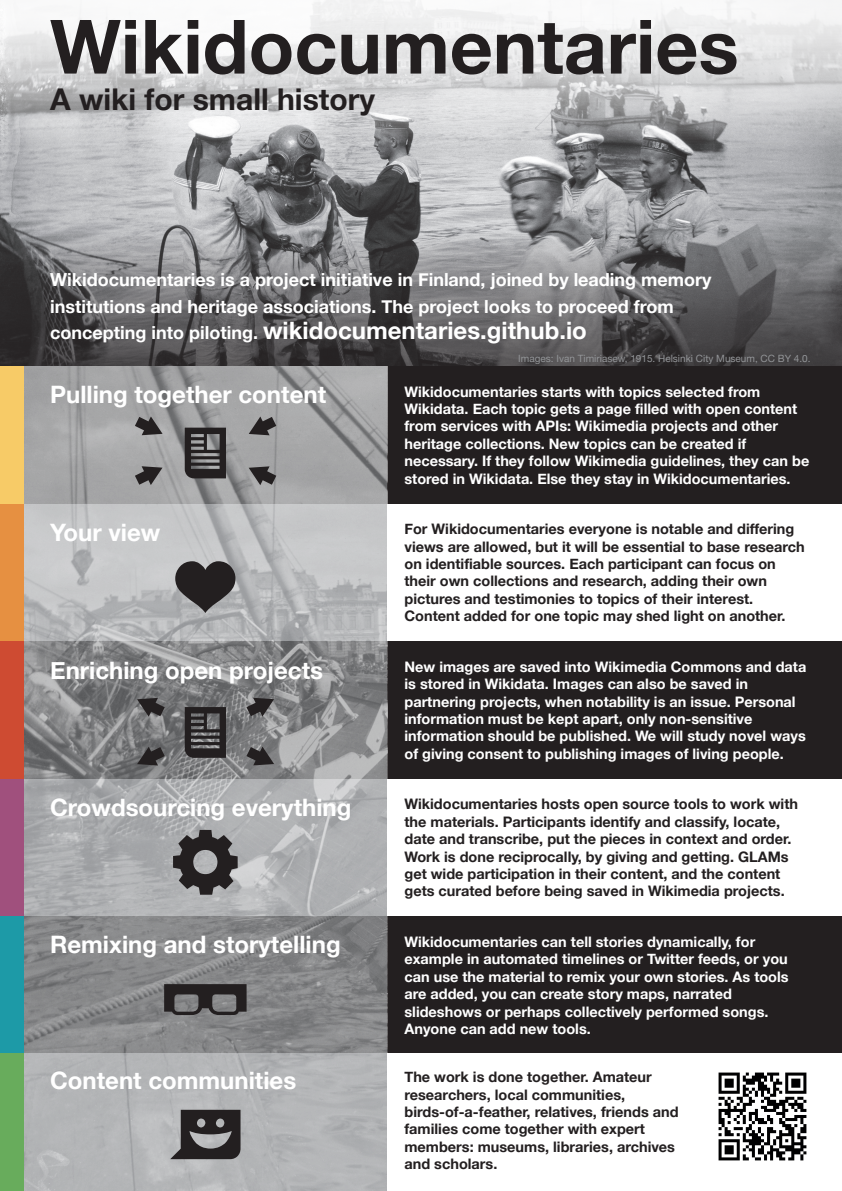
<style>
.page{position:relative;width:842px;height:1191px;background:#fff}
.page>*{position:absolute;margin:0;border:0;box-sizing:border-box;transform-origin:0 0}
.t1{font:700 75px "Helvetica Neue";color:#231f20}
.t2{font:700 30px "Helvetica Neue";color:#231f20}
.t3{font:700 24px "Helvetica Neue";color:#fff}
.t4{font:700 18px/26.5px "Helvetica Neue";color:#fff}
.t5{font:700 14.5px/17.4px "Helvetica Neue";color:#fff}
.t6{font:700 14.5px/17.4px "Helvetica Neue";color:#231f20}
.t7{font:10px "Helvetica Neue";color:#939598}
.s1{font-size:18px}
</style>
<div class="page">
<svg style="left:0;top:0;width:842px;height:366px;background:#a0a0a2"></svg>
<div style="left:0;top:366px;width:24px;height:138px;background:#f7cb67"></div>
<div style="left:0;top:504px;width:24px;height:137px;background:#e69041"></div>
<div style="left:0;top:641px;width:24px;height:138px;background:#ce4b32"></div>
<div style="left:0;top:779px;width:24px;height:137px;background:#a0507d"></div>
<div style="left:0;top:916px;width:24px;height:138px;background:#1d9aa7"></div>
<div style="left:0;top:1053px;width:24px;height:138px;background:#68ac5c"></div>
<div style="left:387px;top:366px;width:455px;height:138px;background:#231f20"></div>
<div style="left:387px;top:641px;width:455px;height:138px;background:#231f20"></div>
<div style="left:387px;top:916px;width:455px;height:138px;background:#231f20"></div>
<div style="left:387px;top:1053px;width:455px;height:138px;background:#fff"></div>
<img style="left:24px;top:366px;width:363px;height:825px">
<img style="left:718px;top:1072px;width:89px;height:89px">
<svg style="left:164px;top:984px;width:83px;height:31px;background:#474546"></svg>
<svg style="left:175px;top:561px;width:60px;height:52px;background:#525051"></svg>
<svg style="left:170px;top:1109px;width:70px;height:50px;background:#525051"></svg>
<svg style="left:185px;top:427px;width:41px;height:51px;background:#464344"></svg>
<svg style="left:173px;top:830px;width:65px;height:64px;background:#605e60"></svg>
<svg style="left:249px;top:408px;width:38px;height:32px"></svg>
<svg style="left:249px;top:461px;width:38px;height:32px"></svg>
<svg style="left:124px;top:408px;width:39px;height:32px"></svg>
<svg style="left:124px;top:461px;width:38px;height:32px"></svg>
<svg style="left:185px;top:707px;width:41px;height:51px;background:#3e3c3d"></svg>
<svg style="left:137px;top:738px;width:39px;height:33px"></svg>
<svg style="left:137px;top:692px;width:39px;height:33px"></svg>
<svg style="left:235px;top:738px;width:39px;height:33px"></svg>
<svg style="left:235px;top:692px;width:39px;height:33px"></svg>
<h1 class="t1" style="left:50px;top:-12px;width:690px">Wikidocumentaries</h1>
<h2 class="t2" style="left:50px;top:75px;width:326px">A wiki for small history</h2>
<p class="t4" style="left:50px;top:267px;width:663px">Wikidocumentaries is a project initiative in Finland, joined by leading memory institutions and heritage associations. The project looks to proceed from</p>
<h3 class="t3" style="left:50px;top:312px;width:538px"><span class="s1">concepting into piloting.</span> wikidocumentaries.github.io</h3>
<h3 class="t3" style="left:50px;top:376px;width:277px">Pulling together content</h3>
<h3 class="t3" style="left:50px;top:513px;width:112px">Your view</h3>
<h3 class="t3" style="left:50px;top:651px;width:274px">Enriching open projects</h3>
<h3 class="t3" style="left:50px;top:788px;width:303px">Crowdsourcing everything</h3>
<h3 class="t3" style="left:50px;top:925px;width:292px">Remixing and storytelling</h3>
<h3 class="t3" style="left:50px;top:1061px;width:248px">Content communities</h3>
<p class="t7" style="left:518px;top:351px;width:294px">Images: Ivan Timiriasew, 1915. Helsinki City Museum, CC BY 4.0.</p>
<p class="t5" style="left:404px;top:383px;width:406px">Wikidocumentaries starts with topics selected from Wikidata. Each topic gets a page filled with open content from services with APIs: Wikimedia projects and other heritage collections. New topics can be created if necessary. If they follow Wikimedia guidelines, they can be stored in Wikidata. Else they stay in Wikidocumentaries.</p>
<p class="t6" style="left:404px;top:520px;width:402px">For Wikidocumentaries everyone is notable and differing views are allowed, but it will be essential to base research on identifiable sources. Each participant can focus on their own collections and research, adding their own pictures and testimonies to topics of their interest.<br>Content added for one topic may shed light on another.</p>
<p class="t5" style="left:404px;top:658px;width:403px">New images are saved into Wikimedia Commons and data is stored in Wikidata. Images can also be saved in partnering projects, when notability is an issue. Personal information must be kept apart, only non-sensitive information should be published. We will study novel ways of giving consent to publishing images of living people.</p>
<p class="t6" style="left:404px;top:796px;width:395px">Wikidocumentaries hosts open source tools to work with the materials. Participants identify and classify, locate, date and transcribe, put the pieces in context and order.<br>Work is done reciprocally, by giving and getting. GLAMs get wide participation in their content, and the content gets curated before being saved in Wikimedia projects.</p>
<p class="t5" style="left:404px;top:933px;width:386px">Wikidocumentaries can tell stories dynamically, for example in automated timelines or Twitter feeds, or you can use the material to remix your own stories. As tools are added, you can create story maps, narrated slideshows or perhaps collectively performed songs.<br>Anyone can add new tools.</p>
<p class="t6" style="left:404px;top:1068px;width:276px">The work is done together. Amateur researchers, local communities, birds-of-a-feather, relatives, friends and families come together with expert members: museums, libraries, archives and scholars.</p>
</div>
